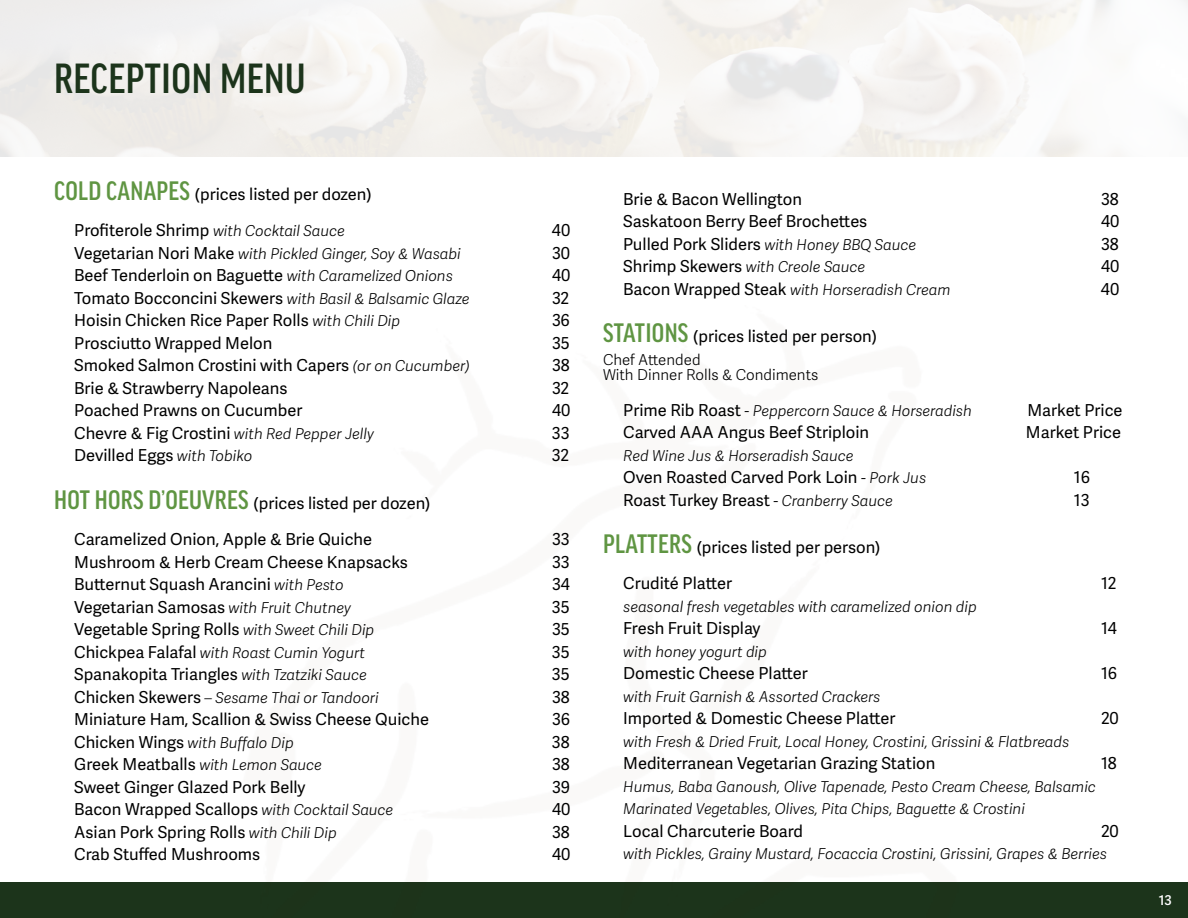
<style>
.page{position:relative;width:1188px;height:918px;background:#fff}
.page>*{position:absolute;margin:0;border:0;box-sizing:border-box;transform-origin:0 0}
.Headings{font:500 condensed 45px "Good Headline Pro";letter-spacing:.01em;color:#1c341b}
.Items_List{font:16.5px "Adelle Sans";color:#000}
.Subheads{font:16.5px "Adelle Sans";color:#000}
.Items_List-2{font:italic 300 15px/22.5px "Adelle Sans";color:#000}
.Description{font:300 15px/15px "Adelle Sans";color:#000}
.t1{font:600 13.5px "Adelle Sans";color:#fff}
.s1{font-family:"Good Headline Pro";font-weight:500;font-stretch:condensed;font-size:28.5px;color:#5f9542}
.s2{font-weight:300;font-style:italic;font-size:15px}
.s3{font-weight:400;font-style:normal;font-size:16.5px}
</style>
<div class="page">
<div style="left:0;top:882px;width:1188px;height:36px;background:#1c341b"></div>
<p class="Headings" style="left:54px;top:57px;width:253px">RECEPTION MENU</p>
<p class="Subheads" style="left:54px;top:185px;width:319px"><span class="s1">COLD CANAPES</span> (prices listed per dozen)</p>
<p class="Items_List" style="left:74px;top:221px;width:272px">Profiterole Shrimp <span class="s2">with Cocktail Sauce</span></p>
<p class="Items_List" style="left:552px;top:221px;width:20px">40</p>
<p class="Items_List-2" style="left:74px;top:243px;width:388px"><span class="s3">Vegetarian Nori Make</span> with Pickled Ginger, Soy &amp; Wasabi</p>
<p class="Items_List" style="left:552px;top:243px;width:20px">30</p>
<p class="Items_List" style="left:74px;top:266px;width:380px">Beef Tenderloin on Baguette <span class="s2">with Caramelized Onions</span></p>
<p class="Items_List" style="left:552px;top:266px;width:20px">40</p>
<p class="Items_List" style="left:74px;top:288px;width:397px">Tomato Bocconcini Skewers <span class="s2">with Basil &amp; Balsamic Glaze</span></p>
<p class="Items_List" style="left:552px;top:288px;width:19px">32</p>
<p class="Items_List" style="left:74px;top:311px;width:328px">Hoisin Chicken Rice Paper Rolls <span class="s2">with Chili Dip</span></p>
<p class="Items_List" style="left:552px;top:311px;width:19px">36</p>
<p class="Items_List" style="left:74px;top:333px;width:200px">Prosciutto Wrapped Melon</p>
<p class="Items_List" style="left:552px;top:333px;width:19px">35</p>
<p class="Items_List" style="left:74px;top:356px;width:397px">Smoked Salmon Crostini with Capers <span class="s2">(or on Cucumber)</span></p>
<p class="Items_List" style="left:552px;top:356px;width:19px">38</p>
<p class="Items_List" style="left:74px;top:378px;width:215px">Brie &amp; Strawberry Napoleans</p>
<p class="Items_List" style="left:552px;top:378px;width:19px">32</p>
<p class="Items_List" style="left:74px;top:401px;width:230px">Poached Prawns on Cucumber</p>
<p class="Items_List" style="left:552px;top:401px;width:20px">40</p>
<p class="Items_List" style="left:74px;top:423px;width:301px">Chevre &amp; Fig Crostini <span class="s2">with Red Pepper Jelly</span></p>
<p class="Items_List" style="left:552px;top:423px;width:19px">33</p>
<p class="Items_List" style="left:74px;top:446px;width:180px">Devilled Eggs <span class="s2">with Tobiko</span></p>
<p class="Items_List" style="left:552px;top:446px;width:19px">32</p>
<p class="Subheads" style="left:54px;top:494px;width:378px"><span class="s1">HOT HORS D’OEUVRES</span> (prices listed per dozen)</p>
<p class="Items_List" style="left:74px;top:530px;width:299px">Caramelized Onion, Apple &amp; Brie Quiche</p>
<p class="Items_List" style="left:552px;top:530px;width:19px">33</p>
<p class="Items_List" style="left:74px;top:552px;width:335px">Mushroom &amp; Herb Cream Cheese Knapsacks</p>
<p class="Items_List" style="left:552px;top:552px;width:19px">33</p>
<p class="Items_List" style="left:74px;top:575px;width:271px">Butternut Squash Arancini <span class="s2">with Pesto</span></p>
<p class="Items_List" style="left:552px;top:575px;width:20px">34</p>
<p class="Items_List" style="left:74px;top:597px;width:278px">Vegetarian Samosas <span class="s2">with Fruit Chutney</span></p>
<p class="Items_List" style="left:552px;top:597px;width:19px">35</p>
<p class="Items_List" style="left:74px;top:620px;width:302px">Vegetable Spring Rolls <span class="s2">with Sweet Chili Dip</span></p>
<p class="Items_List" style="left:552px;top:620px;width:19px">35</p>
<p class="Items_List-2" style="left:74px;top:641px;width:292px"><span class="s3">Chickpea Falafal</span> with Roast Cumin Yogurt</p>
<p class="Items_List" style="left:552px;top:642px;width:19px">35</p>
<p class="Items_List" style="left:74px;top:665px;width:294px">Spanakopita Triangles <span class="s2">with Tzatziki Sauce</span></p>
<p class="Items_List" style="left:552px;top:665px;width:19px">35</p>
<p class="Items_List-2" style="left:74px;top:686px;width:306px"><span class="s3">Chicken Skewers</span> – Sesame Thai or Tandoori</p>
<p class="Items_List" style="left:552px;top:687px;width:19px">38</p>
<p class="Items_List" style="left:74px;top:710px;width:356px">Miniature Ham, Scallion &amp; Swiss Cheese Quiche</p>
<p class="Items_List" style="left:552px;top:710px;width:19px">36</p>
<p class="Items_List-2" style="left:74px;top:731px;width:221px"><span class="s3">Chicken Wings</span> with Buffalo Dip</p>
<p class="Items_List" style="left:552px;top:732px;width:19px">38</p>
<p class="Items_List" style="left:74px;top:755px;width:249px">Greek Meatballs <span class="s2">with Lemon Sauce</span></p>
<p class="Items_List" style="left:552px;top:755px;width:19px">38</p>
<p class="Items_List" style="left:74px;top:777px;width:233px">Sweet Ginger Glazed Pork Belly</p>
<p class="Items_List" style="left:552px;top:777px;width:20px">39</p>
<p class="Items_List" style="left:74px;top:800px;width:320px">Bacon Wrapped Scallops <span class="s2">with Cocktail Sauce</span></p>
<p class="Items_List" style="left:552px;top:800px;width:20px">40</p>
<p class="Items_List" style="left:74px;top:822px;width:264px">Asian Pork Spring Rolls <span class="s2">with Chili Dip</span></p>
<p class="Items_List" style="left:552px;top:822px;width:19px">38</p>
<p class="Items_List" style="left:74px;top:845px;width:188px">Crab Stuffed Mushrooms</p>
<p class="Items_List" style="left:552px;top:845px;width:20px">40</p>
<p class="Items_List" style="left:623px;top:189px;width:180px">Brie &amp; Bacon Wellington</p>
<p class="Items_List" style="left:1101px;top:189px;width:19px">38</p>
<p class="Items_List" style="left:623px;top:212px;width:246px">Saskatoon Berry Beef Brochettes</p>
<p class="Items_List" style="left:1101px;top:212px;width:20px">40</p>
<p class="Items_List" style="left:623px;top:234px;width:294px">Pulled Pork Sliders <span class="s2">with Honey BBQ Sauce</span></p>
<p class="Items_List" style="left:1101px;top:234px;width:19px">38</p>
<p class="Items_List-2" style="left:623px;top:256px;width:243px"><span class="s3">Shrimp Skewers</span> with Creole Sauce</p>
<p class="Items_List" style="left:1101px;top:257px;width:20px">40</p>
<p class="Items_List-2" style="left:623px;top:278px;width:329px"><span class="s3">Bacon Wrapped Steak</span> with Horseradish Cream</p>
<p class="Items_List" style="left:1101px;top:279px;width:20px">40</p>
<p class="Subheads" style="left:603px;top:327px;width:275px"><span class="s1">STATIONS</span> (prices listed per person)</p>
<p class="Description" style="left:603px;top:352px;width:217px">Chef Attended<br>With Dinner Rolls &amp; Condiments</p>
<p class="Items_List-2" style="left:623px;top:400px;width:350px"><span class="s3">Prime Rib Roast</span> - Peppercorn Sauce &amp; Horseradish</p>
<p class="Items_List" style="left:1028px;top:400px;width:97px">Market Price</p>
<p class="Items_List" style="left:623px;top:423px;width:247px">Carved AAA Angus Beef Striploin</p>
<p class="Items_List" style="left:1026px;top:423px;width:97px">Market Price</p>
<p class="Items_List-2" style="left:623px;top:445px;width:232px">Red Wine Jus &amp; Horseradish Sauce</p>
<p class="Items_List" style="left:623px;top:468px;width:304px">Oven Roasted Carved Pork Loin <span class="s2">- Pork Jus</span></p>
<p class="Items_List" style="left:1074px;top:468px;width:18px">16</p>
<p class="Items_List" style="left:623px;top:490px;width:271px">Roast Turkey Breast <span class="s2">- Cranberry Sauce</span></p>
<p class="Items_List" style="left:1074px;top:490px;width:17px">13</p>
<p class="Subheads" style="left:603px;top:538px;width:279px"><span class="s1">PLATTERS</span> (prices listed per person)</p>
<p class="Items_List" style="left:623px;top:574px;width:110px">Crudité Platter</p>
<p class="Items_List" style="left:1101px;top:574px;width:17px">12</p>
<p class="Items_List-2" style="left:623px;top:596px;width:355px">seasonal fresh vegetables with caramelized onion dip</p>
<p class="Items_List" style="left:623px;top:619px;width:139px">Fresh Fruit Display</p>
<p class="Items_List" style="left:1101px;top:619px;width:17px">14</p>
<p class="Items_List-2" style="left:623px;top:641px;width:145px">with honey yogurt dip</p>
<p class="Items_List" style="left:623px;top:664px;width:186px">Domestic Cheese Platter</p>
<p class="Items_List" style="left:1101px;top:664px;width:18px">16</p>
<p class="Items_List-2" style="left:623px;top:686px;width:259px">with Fruit Garnish &amp; Assorted Crackers</p>
<p class="Items_List" style="left:623px;top:709px;width:274px">Imported &amp; Domestic Cheese Platter</p>
<p class="Items_List" style="left:1101px;top:709px;width:19px">20</p>
<p class="Items_List-2" style="left:623px;top:731px;width:448px">with Fresh &amp; Dried Fruit, Local Honey, Crostini, Grissini &amp; Flatbreads</p>
<p class="Items_List" style="left:623px;top:754px;width:314px">Mediterranean Vegetarian Grazing Station</p>
<p class="Items_List" style="left:1101px;top:754px;width:17px">18</p>
<p class="Items_List-2" style="left:623px;top:776px;width:474px">Humus, Baba Ganoush, Olive Tapenade, Pesto Cream Cheese, Balsamic<br>Marinated Vegetables, Olives, Pita Chips, Baguette &amp; Crostini</p>
<p class="Items_List" style="left:623px;top:822px;width:181px">Local Charcuterie Board</p>
<p class="Items_List" style="left:1101px;top:822px;width:19px">20</p>
<p class="Items_List-2" style="left:623px;top:843px;width:485px">with Pickles, Grainy Mustard, Focaccia Crostini, Grissini, Grapes &amp; Berries</p>
<p class="t1" style="left:1159px;top:892px;width:15px">13</p>
</div>
